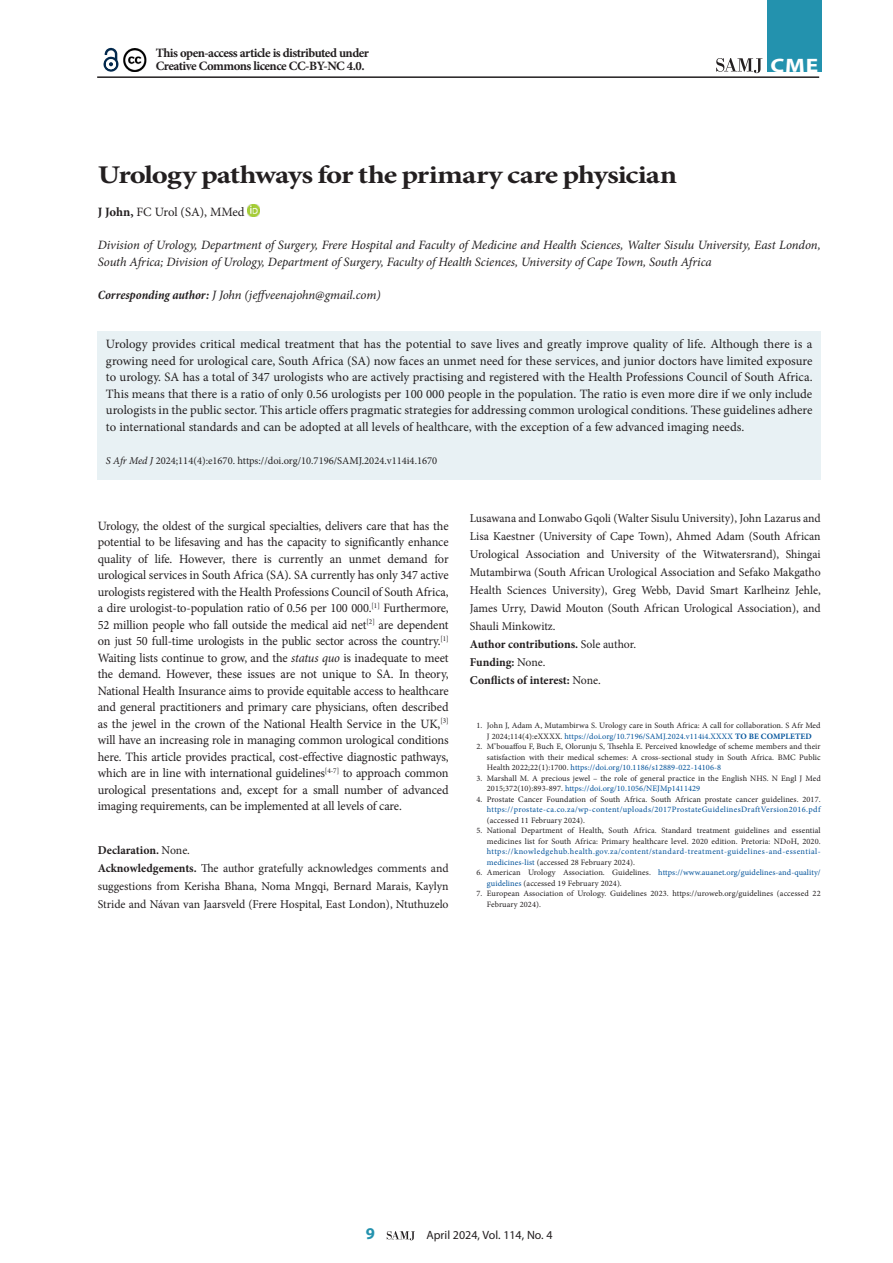
<style>
.page{position:relative;width:893px;height:1263px;background:#fff}
.page>*{position:absolute;margin:0;border:0;box-sizing:border-box;transform-origin:0 0}
.A_HEAD{font:700 25.5px "Minion Pro";letter-spacing:-.03em;color:#231f20;scale:1.2 1}
.t1{font:700 19.5px "Myriad Pro";color:#fff;scale:1.2 1}
.t2{font:700 16.5px "Myriad Pro";color:#2392ae}
.BODY_TEXT_1ST_PARAGRAPH{font:12.75px/16.5px "Minion Pro";letter-spacing:-.01em;color:#231f20;text-align:justify}
.AUTHORS_DETAILS{font:italic 12.75px/16.5px "Minion Pro";letter-spacing:-.005em;color:#231f20}
.BODY_TEXT_1ST_PARAGRAPH-2{font:700 12.75px/13.5px "Minion Pro";letter-spacing:-.04em;color:#231f20}
.CORRESPONDING_AUTHOR{font:italic 12.75px "Minion Pro";letter-spacing:-.005em;color:#231f20}
.AUTHORS_NAME{font:12.75px "Minion Pro";letter-spacing:-.005em;color:#231f20}
.ACKNOWLEGEMENTS{font:12px/18px "Minion Pro";letter-spacing:-.005em;color:#231f20;text-align:justify}
.ACKNOWLEGEMENTS-2{font:700 12px "Minion Pro";letter-spacing:-.005em;color:#231f20}
.t3{font:12px "Myriad Pro";color:#231f20}
.CITELINE{font:10.5px "Minion Pro";color:#231f20}
.t4{font:8.25px/10.5px "Minion Pro";letter-spacing:.01em;color:#231f20;text-align:justify}
.s1{font-weight:700}
.s2{font-weight:700;font-stretch:condensed}
.s3{font-style:italic}
.s4{font-weight:400}
.s5{color:#01529a}
.s6{font-weight:700;color:#01529a}
</style>
<div class="page">
<svg style="left:387px;top:1231px;width:28px;height:9px"></svg>
<hr style="left:97px;top:76px;width:722px;height:2px;background:#231f20">
<svg style="left:716px;top:58px;width:46px;height:15px"></svg>
<div style="left:767px;top:0;width:54px;height:72px;background:#2392ae"></div>
<svg style="left:103px;top:47px;width:16px;height:25px"></svg>
<img style="left:123px;top:48px;width:24px;height:23px">
<svg style="left:248px;top:204px;width:12px;height:12px"></svg>
<div style="left:97px;top:332px;width:724px;height:148px;background:#e8f1f4"></div>
<p class="BODY_TEXT_1ST_PARAGRAPH-2" style="left:156px;top:46px;width:215px">This open-access article is distributed under<br>Creative Commons licence CC-BY-NC 4.0.</p>
<h2 class="t1" style="left:771px;top:53px;width:41px">CME</h2>
<h1 class="A_HEAD" style="left:98px;top:157px;width:484px">Urology pathways for the primary care physician</h1>
<p class="AUTHORS_NAME" style="left:98px;top:203px;width:148px"><span class="s1">J John,</span> FC Urol (SA), MMed</p>
<p class="AUTHORS_DETAILS" style="left:98px;top:237px;width:724px">Division of Urology, Department of Surgery, Frere Hospital and Faculty of Medicine and Health Sciences, Walter Sisulu University, East London,<br>South Africa; Division of Urology, Department of Surgery, Faculty of Health Sciences, University of Cape Town, South Africa</p>
<p class="CORRESPONDING_AUTHOR" style="left:98px;top:286px;width:284px"><span class="s2">Corresponding author:</span> J John (jeffveenajohn@gmail.com)</p>
<p class="BODY_TEXT_1ST_PARAGRAPH" style="left:106px;top:336px;width:708px">Urology provides critical medical treatment that has the potential to save lives and greatly improve quality of life. Although there is a growing need for urological care, South Africa (SA) now faces an unmet need for these services, and junior doctors have limited exposure to urology. SA has a total of 347 urologists who are actively practising and registered with the Health Professions Council of South Africa.<br>This means that there is a ratio of only 0.56 urologists per 100 000 people in the population. The ratio is even more dire if we only include urologists in the public sector. This article offers pragmatic strategies for addressing common urological conditions. These guidelines adhere to international standards and can be adopted at all levels of healthcare, with the exception of a few advanced imaging needs.</p>
<p class="CITELINE" style="left:106px;top:453px;width:333px"><span class="s3">S Afr Med J</span> 2024;114(4):e1670. https://doi.org/10.7196/SAMJ.2024.v114i4.1670</p>
<p class="BODY_TEXT_1ST_PARAGRAPH" style="left:98px;top:517px;width:352px">Urology, the oldest of the surgical specialties, delivers care that has the potential to be lifesaving and has the capacity to significantly enhance quality of life. However, there is currently an unmet demand for urological services in South Africa (SA). SA currently has only 347 active urologists registered with the Health Professions Council of South Africa, a dire urologist-to-population ratio of 0.56 per 100 000.<sup>[1]</sup> Furthermore, 52 million people who fall outside the medical aid net<sup>[2]</sup> are dependent on just 50 full-time urologists in the public sector across the country.<sup>[1] </sup>Waiting lists continue to grow, and the <span class="s3">status quo</span> is inadequate to meet the demand. However, these issues are not unique to SA. In theory, National Health Insurance aims to provide equitable access to healthcare and general practitioners and primary care physicians, often described as the jewel in the crown of the National Health Service in the UK,<sup>[3] </sup>will have an increasing role in managing common urological conditions here. This article provides practical, cost-effective diagnostic pathways, which are in line with international guidelines<sup>[4-7]</sup> to approach common urological presentations and, except for a small number of advanced imaging requirements, can be implemented at all levels of care.</p>
<p class="ACKNOWLEGEMENTS-2" style="left:98px;top:841px;width:94px">Declaration. <span class="s4">None.</span></p>
<p class="ACKNOWLEGEMENTS" style="left:98px;top:859px;width:352px"><span class="s1">Acknowledgements.</span> The author gratefully acknowledges comments and suggestions from Kerisha Bhana, Noma Mngqi, Bernard Marais, Kaylyn Stride and Návan van Jaarsveld (Frere Hospital, East London), Ntuthuzelo</p>
<p class="ACKNOWLEGEMENTS" style="left:470px;top:509px;width:352px">Lusawana and Lonwabo Gqoli (Walter Sisulu University), John Lazarus and Lisa Kaestner (University of Cape Town), Ahmed Adam (South African Urological Association and University of the Witwatersrand), Shingai Mutambirwa (South African Urological Association and Sefako Makgatho Health Sciences University), Greg Webb, David Smart Karlheinz Jehle, James Urry, Dawid Mouton (South African Urological Association), and Shauli Minkowitz.</p>
<p class="ACKNOWLEGEMENTS-2" style="left:470px;top:635px;width:168px">Author contributions. <span class="s4">Sole author.</span></p>
<p class="ACKNOWLEGEMENTS-2" style="left:470px;top:653px;width:77px">Funding: <span class="s4">None.</span></p>
<p class="ACKNOWLEGEMENTS-2" style="left:470px;top:671px;width:132px">Conflicts of interest: <span class="s4">None.</span></p>
<p class="t4" style="left:477px;top:720px;width:346px;text-align:center">1. John J, Adam A, Mutambirwa S. Urology care in South Africa: A call for collaboration. S Afr Med<br>J 2024;114(4):eXXXX. <span class="s5">https://doi.org/10.7196/SAMJ.2024.v114i4.XXXX</span> <span class="s6">TO BE COMPLETED</span></p>
<p class="t4" style="left:487px;top:741px;width:335px;text-indent:-10px">2. M’bouaffou F, Buch E, Olorunju S, Thsehla E. Perceived knowledge of scheme members and their satisfaction with their medical schemes: A cross-sectional study in South Africa. BMC Public Health 2022;22(1):1700. <span class="s5">https://doi.org/10.1186/s12889-022-14106-8</span></p>
<p class="t4" style="left:487px;top:773px;width:335px;text-indent:-10px">3. Marshall M. A precious jewel – the role of general practice in the English NHS. N Engl J Med<br>2015;372(10):893-897. <span class="s5">https://doi.org/10.1056/NEJMp1411429</span></p>
<p class="t4" style="left:487px;top:794px;width:335px;text-indent:-10px">4. Prostate Cancer Foundation of South Africa. South African prostate cancer guidelines. 2017. <span class="s5">https://prostate-ca.co.za/wp-content/uploads/2017ProstateGuidelinesDraftVersion2016.pdf </span>(accessed 11 February 2024).</p>
<p class="t4" style="left:487px;top:825px;width:335px;text-indent:-10px">5. National Department of Health, South Africa. Standard treatment guidelines and essential medicines list for South Africa: Primary healthcare level. 2020 edition. Pretoria: NDoH, 2020. <span class="s5">https://knowledgehub.health.gov.za/content/standard-treatment-guidelines-and-essential&shy;medicines-list</span> (accessed 28 February 2024).</p>
<p class="t4" style="left:487px;top:867px;width:335px;text-indent:-10px">6. American Urology Association. Guidelines. <span class="s5">https://www.auanet.org/guidelines-and-quality/ guidelines</span> (accessed 19 February 2024).</p>
<p class="t4" style="left:487px;top:888px;width:335px;text-indent:-10px">7. European Association of Urology. Guidelines 2023. https://uroweb.org/guidelines (accessed 22<br>February 2024).</p>
<p class="t2" style="left:366px;top:1223px;width:11px">9</p>
<p class="t3" style="left:426px;top:1228px;width:128px">April 2024, Vol. 114, No. 4</p>
</div>
